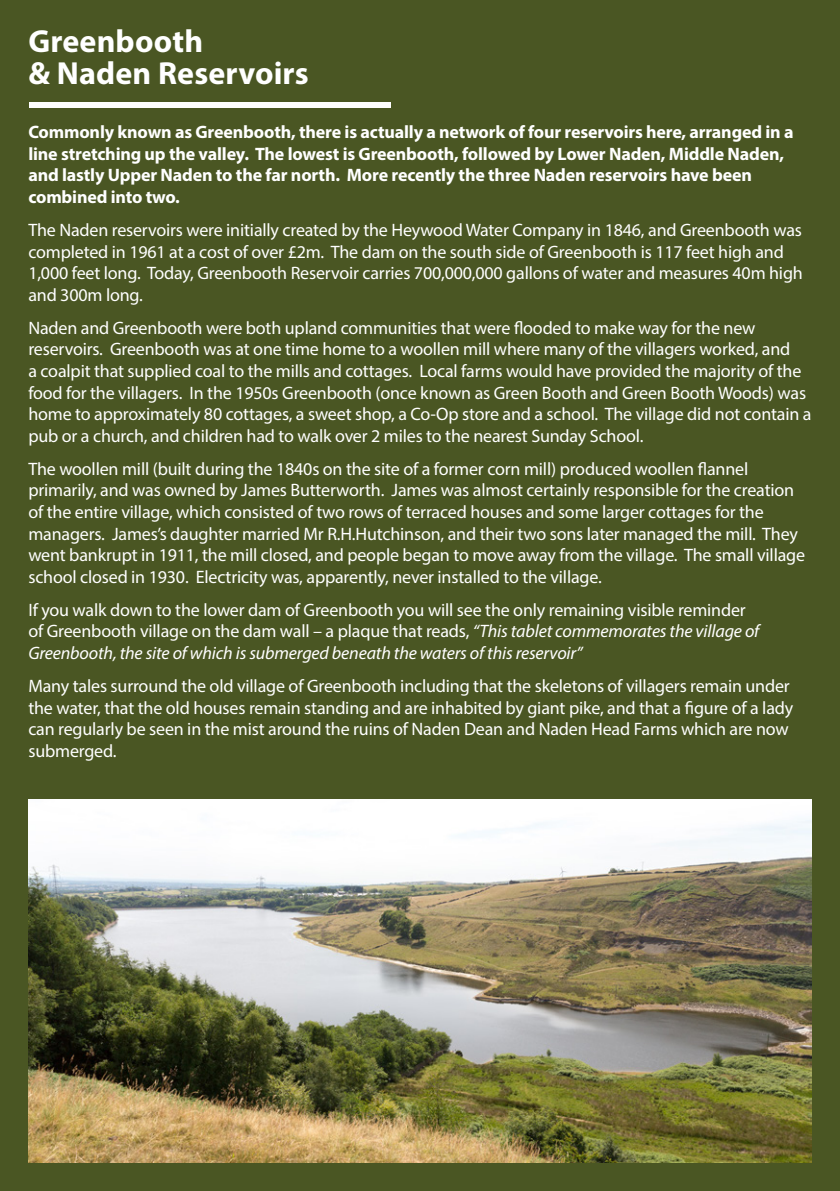
<style>
.page{position:relative;width:840px;height:1191px;background:#fff}
.page>*{position:absolute;margin:0;border:0;box-sizing:border-box;transform-origin:0 0}
.t1{font:700 32px/32px "Myriad Pro";letter-spacing:.005em;color:#fff}
.t2{font:18px/21.6px "Myriad Pro";letter-spacing:-.01em;color:#fff}
.t3{font:700 18px/21.6px "Myriad Pro";letter-spacing:-.01em;color:#fff}
.s1{font-style:italic}
</style>
<div class="page">
<div style="left:0;top:0;width:839px;height:1191px;background:#4a5623"></div>
<img style="left:28px;top:799px;width:783px;height:363px">
<div style="left:29px;top:102px;width:361px;height:6px;background:#fff"></div>
<h1 class="t1" style="left:28px;top:25px;width:282px">Greenbooth<br>&amp; Naden Reservoirs</h1>
<p class="t3" style="left:28px;top:121px;width:766px">Commonly known as Greenbooth, there is actually a network of four reservoirs here, arranged in a line stretching up the valley. The lowest is Greenbooth, followed by Lower Naden, Middle Naden, and lastly Upper Naden to the far north. More recently the three Naden reservoirs have been combined into two.</p>
<p class="t2" style="left:28px;top:219px;width:775px">The Naden reservoirs were initially created by the Heywood Water Company in 1846, and Greenbooth was completed in 1961 at a cost of over £2m. The dam on the south side of Greenbooth is 117 feet high and 1,000 feet long. Today, Greenbooth Reservoir carries 700,000,000 gallons of water and measures 40m high and 300m long.</p>
<p class="t2" style="left:28px;top:317px;width:784px">Naden and Greenbooth were both upland communities that were flooded to make way for the new reservoirs. Greenbooth was at one time home to a woollen mill where many of the villagers worked, and<br>a coalpit that supplied coal to the mills and cottages. Local farms would have provided the majority of the food for the villagers. In the 1950s Greenbooth (once known as Green Booth and Green Booth Woods) was home to approximately 80 cottages, a sweet shop, a Co-Op store and a school. The village did not contain a pub or a church, and children had to walk over 2 miles to the nearest Sunday School.</p>
<p class="t2" style="left:28px;top:458px;width:777px">The woollen mill (built during the 1840s on the site of a former corn mill) produced woollen flannel primarily, and was owned by James Butterworth. James was almost certainly responsible for the creation of the entire village, which consisted of two rows of terraced houses and some larger cottages for the managers. James’s daughter married Mr R.H.Hutchinson, and their two sons later managed the mill. They went bankrupt in 1911, the mill closed, and people began to move away from the village. The small village school closed in 1930. Electricity was, apparently, never installed to the village.</p>
<p class="t2" style="left:28px;top:598px;width:732px">If you walk down to the lower dam of Greenbooth you will see the only remaining visible reminder of Greenbooth village on the dam wall – a plaque that reads, <span class="s1">“This tablet commemorates the village of<br>Greenbooth, the site of which is submerged beneath the waters of this reservoir”</span></p>
<p class="t2" style="left:28px;top:675px;width:766px">Many tales surround the old village of Greenbooth including that the skeletons of villagers remain under the water, that the old houses remain standing and are inhabited by giant pike, and that a figure of a lady can regularly be seen in the mist around the ruins of Naden Dean and Naden Head Farms which are now submerged.</p>
</div>
